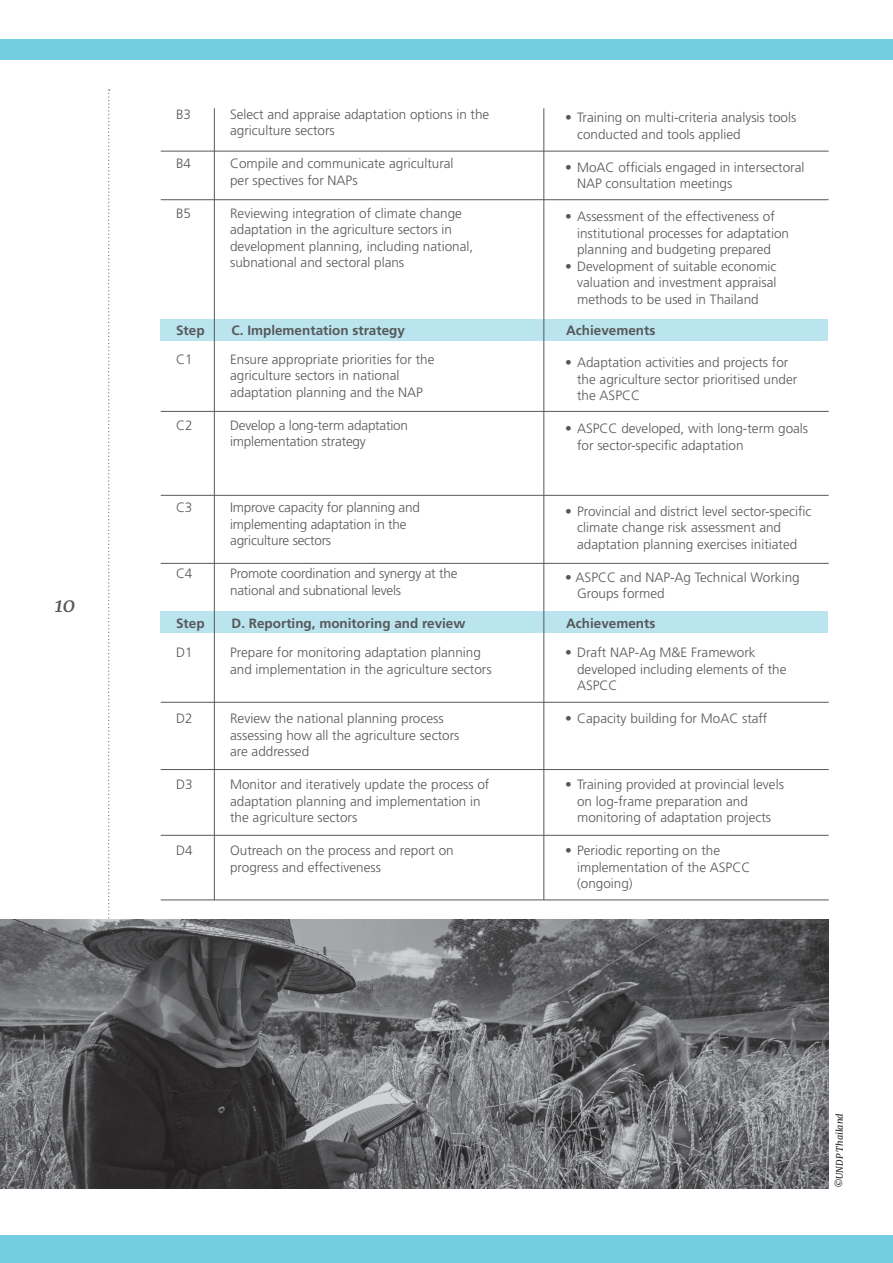
<style>
.page{position:relative;width:893px;height:1263px;background:#fff}
.page>*{position:absolute;margin:0;border:0;box-sizing:border-box;transform-origin:0 0}
.body_copy{font:italic 21px "Merriweather";color:#57585a}
.t1{font:300 13.5px/16.5px "Frutiger";color:#57585a}
.t2{font:700 13.5px "Frutiger";color:#57585a}
.t3{font:italic 9px "Merriweather";color:#231f20}
</style>
<div class="page">
<svg style="left:108px;top:89px;width:2px;height:830px"></svg>
<div style="left:0;top:1235px;width:893px;height:28px;background:#72cee0"></div>
<div style="left:0;top:39px;width:893px;height:21px;background:#72cee0"></div>
<div style="left:161px;top:320px;width:667px;height:21px;background:#bae4ee"></div>
<div style="left:160px;top:611px;width:668px;height:21px;background:#bae4ee"></div>
<hr style="left:214px;top:108px;width:1px;height:792px;background:#57585a">
<hr style="left:544px;top:108px;width:1px;height:792px;background:#57585a">
<hr style="left:161px;top:151px;width:668px;height:1px;background:#57585a">
<hr style="left:161px;top:199px;width:668px;height:1px;background:#57585a">
<hr style="left:161px;top:411px;width:668px;height:1px;background:#57585a">
<hr style="left:161px;top:495px;width:668px;height:1px;background:#57585a">
<hr style="left:161px;top:563px;width:668px;height:1px;background:#57585a">
<hr style="left:161px;top:702px;width:668px;height:1px;background:#57585a">
<hr style="left:161px;top:769px;width:668px;height:1px;background:#57585a">
<hr style="left:161px;top:835px;width:668px;height:1px;background:#57585a">
<hr style="left:161px;top:900px;width:668px;height:1px;background:#57585a">
<img style="left:0;top:919px;width:828px;height:269px">
<p class="body_copy" style="left:54px;top:590px;width:23px">10</p>
<p class="t1" style="left:176px;top:106px;width:17px">B3</p>
<p class="t1" style="left:230px;top:106px;width:261px">Select and appraise adaptation options in the agriculture sectors</p>
<p class="t1" style="left:176px;top:155px;width:17px">B4</p>
<p class="t1" style="left:230px;top:155px;width:225px">Compile and communicate agricultural per spectives for NAPs</p>
<p class="t1" style="left:176px;top:205px;width:17px">B5</p>
<p class="t1" style="left:230px;top:205px;width:245px">Reviewing integration of climate change adaptation in the agriculture sectors in development planning, including national,</p>
<p class="t1" style="left:230px;top:254px;width:176px">subnational and sectoral plans</p>
<p class="t1" style="left:565px;top:109px;width:233px">• Training on multi-criteria analysis tools</p>
<p class="t1" style="left:577px;top:126px;width:165px">conducted and tools applied</p>
<p class="t1" style="left:565px;top:159px;width:241px">• MoAC officials engaged in intersectoral</p>
<p class="t1" style="left:577px;top:175px;width:157px">NAP consultation meetings</p>
<p class="t1" style="left:565px;top:208px;width:211px">• Assessment of the effectiveness of</p>
<p class="t1" style="left:577px;top:225px;width:214px">institutional processes for adaptation</p>
<p class="t1" style="left:577px;top:241px;width:195px">planning and budgeting prepared</p>
<p class="t1" style="left:565px;top:258px;width:213px">• Development of suitable economic</p>
<p class="t1" style="left:577px;top:274px;width:201px">valuation and investment appraisal</p>
<p class="t1" style="left:577px;top:291px;width:183px">methods to be used in Thailand</p>
<p class="t2" style="left:176px;top:323px;width:30px">Step</p>
<p class="t2" style="left:232px;top:323px;width:175px">C. Implementation strategy</p>
<p class="t2" style="left:566px;top:323px;width:91px">Achievements</p>
<p class="t1" style="left:176px;top:351px;width:18px">C1</p>
<p class="t1" style="left:230px;top:351px;width:206px">Ensure appropriate priorities for the agriculture sectors in national</p>
<p class="t1" style="left:230px;top:384px;width:194px">adaptation planning and the NAP</p>
<p class="t1" style="left:176px;top:417px;width:18px">C2</p>
<p class="t1" style="left:230px;top:417px;width:179px">Develop a long-term adaptation implementation strategy</p>
<p class="t1" style="left:176px;top:499px;width:18px">C3</p>
<p class="t1" style="left:230px;top:499px;width:191px">Improve capacity for planning and implementing adaptation in the</p>
<p class="t1" style="left:230px;top:532px;width:103px">agriculture sectors</p>
<p class="t1" style="left:176px;top:565px;width:18px">C4</p>
<p class="t1" style="left:230px;top:565px;width:229px">Promote coordination and synergy at the national and subnational levels</p>
<p class="t1" style="left:565px;top:354px;width:225px">• Adaptation activities and projects for</p>
<p class="t1" style="left:577px;top:371px;width:222px">the agriculture sector prioritised under</p>
<p class="t1" style="left:577px;top:387px;width:65px">the ASPCC</p>
<p class="t1" style="left:577px;top:420px;width:233px;text-indent:-12px">• ASPCC developed, with long-term goals for sector-specific adaptation</p>
<p class="t1" style="left:565px;top:503px;width:248px">• Provincial and district level sector-specific</p>
<p class="t1" style="left:577px;top:519px;width:222px">climate change risk assessment and adaptation planning exercises initiated</p>
<p class="t1" style="left:565px;top:569px;width:236px">• ASPCC and NAP-Ag Technical Working</p>
<p class="t1" style="left:577px;top:585px;width:89px">Groups formed</p>
<p class="t2" style="left:176px;top:615px;width:30px">Step</p>
<p class="t2" style="left:232px;top:615px;width:235px">D. Reporting, monitoring and review</p>
<p class="t2" style="left:566px;top:615px;width:91px">Achievements</p>
<p class="t1" style="left:176px;top:644px;width:18px">D1</p>
<p class="t1" style="left:230px;top:644px;width:263px">Prepare for monitoring adaptation planning and implementation in the agriculture sectors</p>
<p class="t1" style="left:176px;top:710px;width:18px">D2</p>
<p class="t1" style="left:230px;top:710px;width:231px">Review the national planning process assessing how all the agriculture sectors are addressed</p>
<p class="t1" style="left:176px;top:776px;width:18px">D3</p>
<p class="t1" style="left:230px;top:776px;width:261px">Monitor and iteratively update the process of adaptation planning and implementation in the agriculture sectors</p>
<p class="t1" style="left:176px;top:842px;width:18px">D4</p>
<p class="t1" style="left:230px;top:842px;width:225px">Outreach on the process and report on progress and effectiveness</p>
<p class="t1" style="left:565px;top:644px;width:192px">• Draft NAP-Ag M&amp;E Framework</p>
<p class="t1" style="left:577px;top:661px;width:211px">developed including elements of the</p>
<p class="t1" style="left:577px;top:677px;width:42px">ASPCC</p>
<p class="t1" style="left:565px;top:710px;width:204px">• Capacity building for MoAC staff</p>
<p class="t1" style="left:565px;top:776px;width:220px">• Training provided at provincial levels</p>
<p class="t1" style="left:577px;top:793px;width:172px">on log-frame preparation and</p>
<p class="t1" style="left:577px;top:809px;width:196px">monitoring of adaptation projects</p>
<p class="t1" style="left:565px;top:842px;width:157px">• Periodic reporting on the</p>
<p class="t1" style="left:577px;top:859px;width:175px">implementation of the ASPCC</p>
<p class="t1" style="left:577px;top:875px;width:57px">(ongoing)</p>
<p class="t3" style="left:833px;top:1188px;width:76px;rotate:-90deg">©UNDP Thailand</p>
</div>
